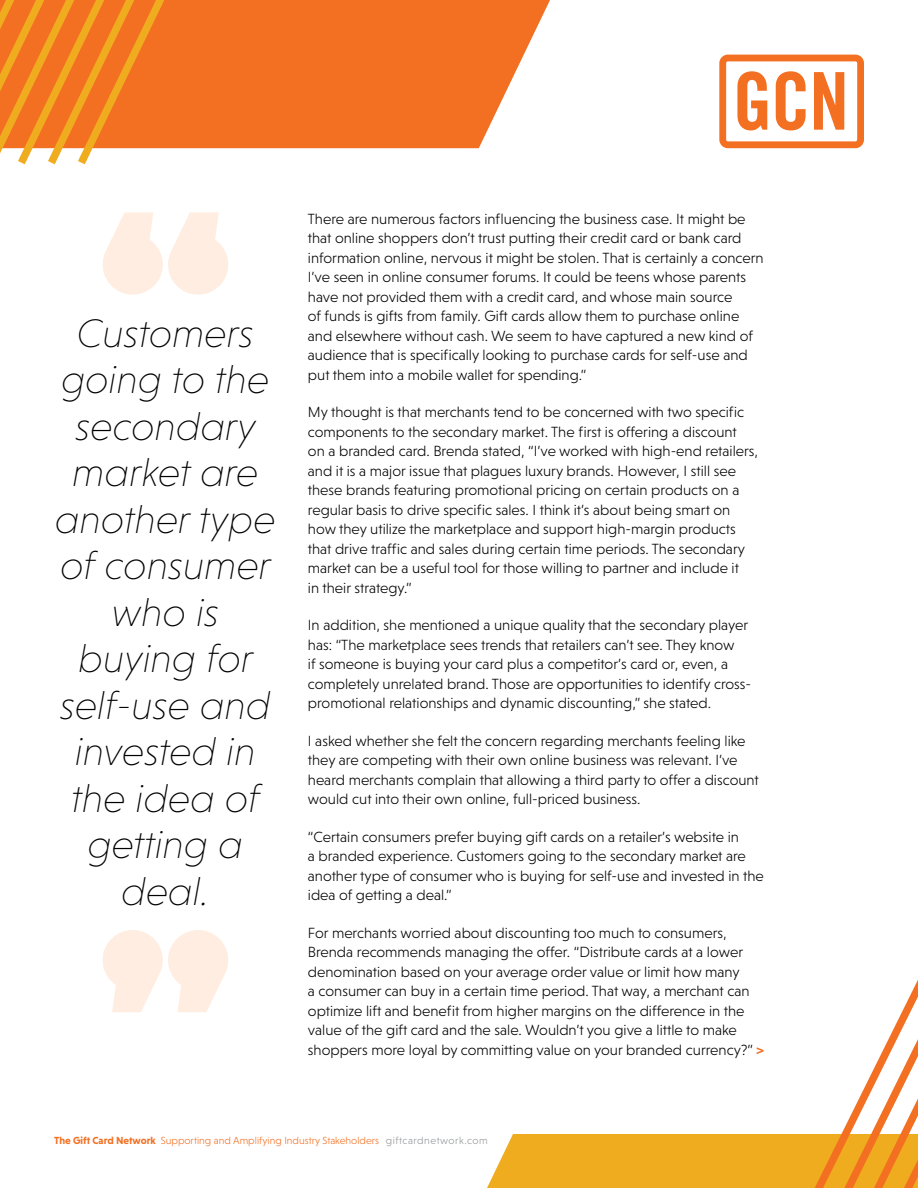
<style>
.page{position:relative;width:918px;height:1188px;background:#fff}
.page>*{position:absolute;margin:0;border:0;box-sizing:border-box;transform-origin:0 0}
.t1{font:italic 200 40.5px/46.5px "Niveau Grotesk";color:#000;text-align:center}
.t2{font:300 15px/19.5px "Niveau Grotesk";color:#000}
.t3{font:300 10.5px "Niveau Grotesk";color:#f36f21}
.s1{font-weight:700;color:#f36f21}
.s2{font-weight:700}
.s3{color:#939598}
</style>
<div class="page">
<svg style="left:196px;top:0;width:354px;height:148px;background:#f47d37"></svg>
<svg style="left:0;top:0;width:196px;height:165px;background:#f38734"></svg>
<div style="left:487px;top:1134px;width:249px;height:54px;background:#efac1f"></div>
<svg style="left:736px;top:980px;width:182px;height:208px"></svg>
<svg style="left:719px;top:55px;width:145px;height:93px"></svg>
<svg style="left:102px;top:212px;width:126px;height:83px"></svg>
<svg style="left:102px;top:930px;width:126px;height:82px"></svg>
<h1 class="t1" style="left:55px;top:310px;width:222px">Customers going to the secondary market are another type of consumer who is buying for self-use and invested in the idea of getting a deal.</h1>
<p class="t2" style="left:308px;top:209px;width:457px">There are numerous factors influencing the business case. It might be that online shoppers don’t trust putting their credit card or bank card information online, nervous it might be stolen. That is certainly a concern I’ve seen in online consumer forums. It could be teens whose parents have not provided them with a credit card, and whose main source<br>of funds is gifts from family. Gift cards allow them to purchase online and elsewhere without cash. We seem to have captured a new kind of audience that is specifically looking to purchase cards for self-use and put them into a mobile wallet for spending.”</p>
<p class="t2" style="left:308px;top:402px;width:452px">My thought is that merchants tend to be concerned with two specific components to the secondary market. The first is offering a discount<br>on a branded card. Brenda stated, “I’ve worked with high-end retailers, and it is a major issue that plagues luxury brands. However, I still see these brands featuring promotional pricing on certain products on a regular basis to drive specific sales. I think it’s about being smart on how they utilize the marketplace and support high-margin products that drive traffic and sales during certain time periods. The secondary market can be a useful tool for those willing to partner and include it<br>in their strategy.”</p>
<p class="t2" style="left:308px;top:615px;width:445px">In addition, she mentioned a unique quality that the secondary player has: “The marketplace sees trends that retailers can’t see. They know<br>if someone is buying your card plus a competitor’s card or, even, a completely unrelated brand. Those are opportunities to identify cross&shy;promotional relationships and dynamic discounting,” she stated.</p>
<p class="t2" style="left:308px;top:731px;width:452px">I asked whether she felt the concern regarding merchants feeling like they are competing with their own online business was relevant. I’ve heard merchants complain that allowing a third party to offer a discount would cut into their own online, full-priced business.</p>
<p class="t2" style="left:308px;top:827px;width:457px">“Certain consumers prefer buying gift cards on a retailer’s website in<br>a branded experience. Customers going to the secondary market are another type of consumer who is buying for self-use and invested in the idea of getting a deal.”</p>
<p class="t2" style="left:308px;top:923px;width:458px">For merchants worried about discounting too much to consumers, Brenda recommends managing the offer. “Distribute cards at a lower denomination based on your average order value or limit how many<br>a consumer can buy in a certain time period. That way, a merchant can optimize lift and benefit from higher margins on the difference in the value of the gift card and the sale. Wouldn’t you give a little to make shoppers more loyal by committing value on your branded currency?” <span class="s1">&gt;</span></p>
<p class="t3" style="left:54px;top:1135px;width:435px"><span class="s2">The Gift Card Network</span> Supporting and Amplifying Industry Stakeholders <span class="s3">giftcardnetwork.com</span></p>
</div>
